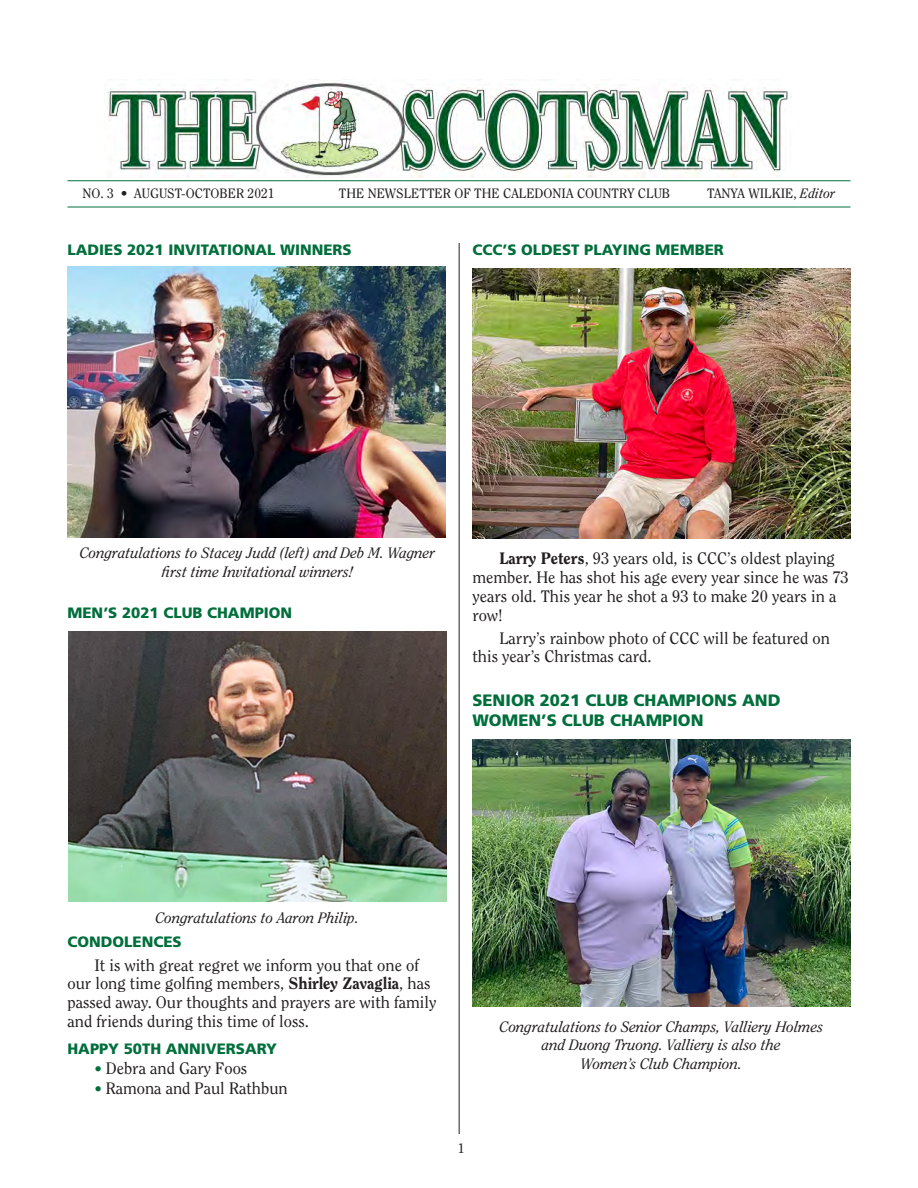
<style>
.page{position:relative;width:918px;height:1188px;background:#fff}
.page>*{position:absolute;margin:0;border:0;box-sizing:border-box;transform-origin:0 0}
.t1{font:16.5px/18.8px "Clearface";color:#231f20}
.t2{font:900 16.5px "Frutiger";color:#006f3c}
.t3{font:italic 15px "Clearface";color:#231f20}
.t4{font:900 15px "Frutiger";color:#006f3c}
.t5{font:13.5px "Clearface";color:#231f20}
.s1{font-style:italic}
.s2{font-weight:800}
.s3{font-size:15px;color:#006f3c}
</style>
<div class="page">
<hr style="left:459px;top:243px;width:1px;height:891px;background:#231f20">
<hr style="left:68px;top:207px;width:782px;height:1px;background:#006f3c">
<img style="left:68px;top:267px;width:378px;height:270px">
<hr style="left:68px;top:180px;width:782px;height:1px;background:#006f3c">
<img style="left:104px;top:80px;width:687px;height:98px">
<img style="left:69px;top:631px;width:378px;height:271px">
<img style="left:473px;top:268px;width:378px;height:271px">
<img style="left:473px;top:740px;width:378px;height:267px">
<p class="t5" style="left:82px;top:185px;width:194px">NO. 3 • AUGUST-OCTOBER 2021</p>
<p class="t5" style="left:707px;top:185px;width:130px">TANYA WILKIE, <span class="s1">Editor</span></p>
<p class="t5" style="left:339px;top:185px;width:333px">THE NEWSLETTER OF THE CALEDONIA COUNTRY CLUB</p>
<p class="t4" style="left:68px;top:241px;width:286px">LADIES 2021 INVITATIONAL WINNERS</p>
<p class="t4" style="left:472px;top:241px;width:253px">CCC’S OLDEST PLAYING MEMBER</p>
<p class="t3" style="left:80px;top:544px;width:357px">Congratulations to Stacey Judd (left) and Deb M. Wagner</p>
<p class="t3" style="left:162px;top:563px;width:193px">first time Invitational winners!</p>
<p class="t4" style="left:67px;top:604px;width:226px">MEN’S 2021 CLUB CHAMPION</p>
<p class="t1" style="left:473px;top:549px;width:378px;text-indent:27px"><span class="s2">Larry Peters</span>, 93 years old, is CCC’s oldest playing member. He has shot his age every year since he was 73 years old. This year he shot a 93 to make 20 years in a row!</p>
<p class="t1" style="left:472px;top:628px;width:359px;text-indent:27px">Larry’s rainbow photo of CCC will be featured on this year’s Christmas card.</p>
<p class="t2" style="left:472px;top:690px;width:310px">SENIOR 2021 CLUB CHAMPIONS AND</p>
<p class="t2" style="left:472px;top:710px;width:233px">WOMEN’S CLUB CHAMPION</p>
<p class="t3" style="left:155px;top:909px;width:205px">Congratulations to Aaron Philip.</p>
<p class="t4" style="left:68px;top:933px;width:116px">CONDOLENCES</p>
<p class="t1" style="left:68px;top:955px;width:370px;text-indent:27px">It is with great regret we inform you that one of our long time golfing members, <span class="s2">Shirley Zavaglia</span>, has passed away. Our thoughts and prayers are with family and friends during this time of loss.</p>
<p class="t4" style="left:68px;top:1040px;width:211px">HAPPY 50TH ANNIVERSARY</p>
<p class="t1" style="left:94px;top:1059px;width:154px"><span class="s3">•</span> Debra and Gary Foos</p>
<p class="t1" style="left:94px;top:1078px;width:195px"><span class="s3">•</span> Ramona and Paul Rathbun</p>
<p class="t5" style="left:458px;top:1140px;width:8px">1</p>
<p class="t3" style="left:500px;top:1018px;width:325px">Congratulations to Senior Champs, Valliery Holmes</p>
<p class="t3" style="left:542px;top:1037px;width:240px">and Duong Truong. Valliery is also the</p>
<p class="t3" style="left:581px;top:1055px;width:162px">Women’s Club Champion.</p>
</div>
